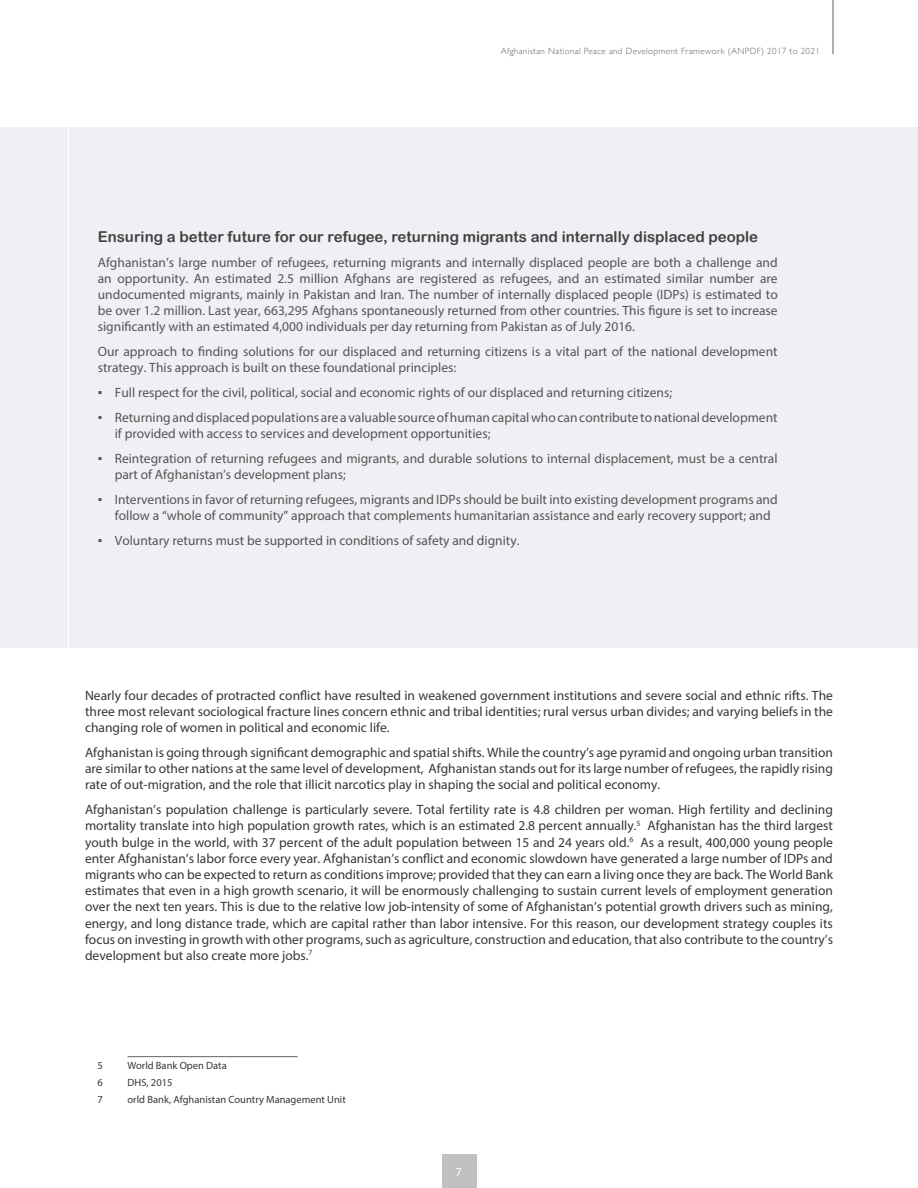
<style>
.page{position:relative;width:918px;height:1188px;background:#fff}
.page>*{position:absolute;margin:0;border:0;box-sizing:border-box;transform-origin:0 0}
.t1{font:15px "Arial Rounded MT Bold";color:#424242}
.t2{font:13.5px/16.2px "Myriad Pro";color:#393535;text-align:justify}
.t3{font:13.5px/16.2px "Myriad Pro";color:#555}
.t4{font:12px "Myriad Pro";color:#fff}
.t5{font:10.5px "Myriad Pro";color:#393535}
.t6{font:300 9px "Gill Sans";letter-spacing:.04em;color:#656365}
.s1{font-family:"Impact"}
</style>
<div class="page">
<hr style="left:833px;top:0;width:1px;height:54px;background:#656365">
<div style="left:442px;top:1155px;width:35px;height:33px;background:#c0bfc1"></div>
<div style="left:0;top:128px;width:918px;height:520px;background:#f0eff4"></div>
<hr style="left:128px;top:1056px;width:170px;height:1px;background:#656365">
<hr style="left:68px;top:128px;width:1px;height:520px;background:#fff">
<p class="t6" style="left:501px;top:44px;width:320px">Afghanistan National Peace and Development Framework (ANPDF) 2017 to 2021</p>
<p class="t1" style="left:98px;top:228px;width:662px">Ensuring a better future for our refugee, returning migrants and internally displaced people</p>
<p class="t3" style="left:98px;top:254px;width:681px;text-align:justify">Afghanistan’s large number of refugees, returning migrants and internally displaced people are both a challenge and an opportunity. An estimated 2.5 million Afghans are registered as refugees, and an estimated similar number are undocumented migrants, mainly in Pakistan and Iran. The number of internally displaced people (IDPs) is estimated to be over 1.2 million. Last year, 663,295 Afghans spontaneously returned from other countries. This figure is set to increase significantly with an estimated 4,000 individuals per day returning from Pakistan as of July 2016.</p>
<p class="t3" style="left:98px;top:343px;width:681px">Our approach to finding solutions for our displaced and returning citizens is a vital part of the national development strategy. This approach is built on these foundational principles:</p>
<p class="t3" style="left:98px;top:384px;width:576px"><span class="s1">▪</span> Full respect for the civil, political, social and economic rights of our displaced and returning citizens;</p>
<p class="t3" style="left:115px;top:409px;width:664px;text-indent:-17px"><span class="s1">▪</span> Returning and displaced populations are a valuable source of human capital who cancontribute to national development if provided with access to services and development opportunities;</p>
<p class="t3" style="left:115px;top:450px;width:664px;text-indent:-17px"><span class="s1">▪</span> Reintegration of returning refugees and migrants, and durable solutions to internal displacement, must be a central part of Afghanistan’s development plans;</p>
<p class="t3" style="left:115px;top:491px;width:664px;text-indent:-17px"><span class="s1">▪</span> Interventions in favor of returning refugees, migrants and IDPs should be built into existing development programs and follow a “whole of community” approach that complements humanitarian assistance and early recovery support; and</p>
<p class="t3" style="left:98px;top:532px;width:423px"><span class="s1">▪</span> Voluntary returns must be supported in conditions of safety and dignity.</p>
<p class="t2" style="left:85px;top:687px;width:750px">Nearly four decades of protracted conflict have resulted in weakened government institutions and severe social and ethnic rifts. The three most relevant sociological fracture lines concern ethnic and tribal identities; rural versus urban divides; and varying beliefs in the changing role of women in political and economic life.</p>
<p class="t2" style="left:85px;top:744px;width:749px">Afghanistan is going through significant demographic and spatial shifts. While the country’s age pyramid and ongoing urban transition are similar to other nations at the same level of development, Afghanistan stands out for its large number of refugees, the rapidly rising rate of out-migration, and the role that illicit narcotics play in shaping the social and political economy.</p>
<p class="t2" style="left:85px;top:801px;width:750px">Afghanistan’s population challenge is particularly severe. Total fertility rate is 4.8 children per woman. High fertility and declining mortality translate into high population growth rates, which is an estimated 2.8 percent annually.<sup>5</sup> Afghanistan has the third largest youth bulge in the world, with 37 percent of the adult population between 15 and 24 years old.<sup>6</sup> As a result, 400,000 young people enter Afghanistan’s labor force every year. Afghanistan’s conflict and economic slowdown have generated a large number of IDPs and migrants who can be expected to return as conditions improve; provided that they can earn a living once they are back. The World Bank estimates that even in a high growth scenario, it will be enormously challenging to sustain current levels of employment generation over the next ten years. This is due to the relative low job-intensity of some of Afghanistan’s potential growth drivers such as mining, energy, and long distance trade, which are capital rather than labor intensive. For this reason, our development strategy couples its focus on investing in growth with other programs, such as agriculture, construction and education, that also contribute to the country’s development but also create more jobs.<sup>7</sup></p>
<p class="t5" style="left:98px;top:1059px;width:7px">5</p>
<p class="t5" style="left:128px;top:1059px;width:101px">World Bank Open Data</p>
<p class="t5" style="left:98px;top:1076px;width:7px">6</p>
<p class="t5" style="left:128px;top:1076px;width:46px">DHS, 2015</p>
<p class="t5" style="left:98px;top:1093px;width:7px">7</p>
<p class="t5" style="left:128px;top:1093px;width:220px">orld Bank, Afghanistan Country Management Unit</p>
<p class="t4" style="left:456px;top:1165px;width:8px">7</p>
</div>
